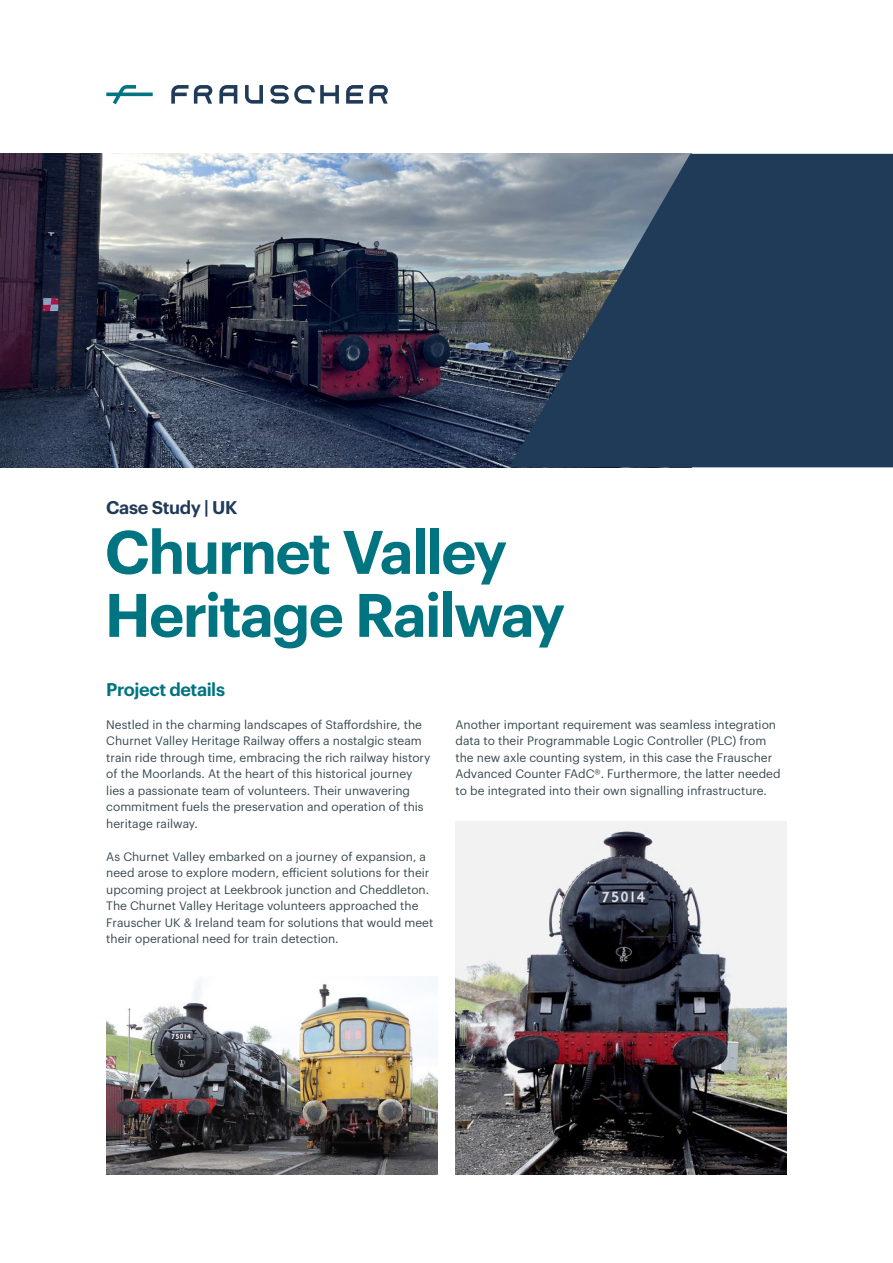
<style>
.page{position:relative;width:893px;height:1263px;background:#fff}
.page>*{position:absolute;margin:0;border:0;box-sizing:border-box;transform-origin:0 0}
.t1{font:600 60px/63px "Graphik LCG";letter-spacing:-.035em;color:#007480}
.t2{font:600 18px "Graphik LCG";letter-spacing:-.025em;color:#007480}
.t3{font:600 18px "Graphik LCG";letter-spacing:-.02em;color:#203b58}
.t4{font:12px/16.5px "Graphik LCG";color:#384a51}
</style>
<div class="page">
<svg style="left:346px;top:85px;width:17px;height:19px"></svg>
<svg style="left:245px;top:85px;width:18px;height:19px"></svg>
<svg style="left:219px;top:85px;width:18px;height:19px"></svg>
<svg style="left:270px;top:85px;width:69px;height:19px"></svg>
<svg style="left:369px;top:85px;width:19px;height:19px"></svg>
<svg style="left:171px;top:85px;width:41px;height:19px"></svg>
<svg style="left:106px;top:85px;width:47px;height:19px"></svg>
<img style="left:0;top:154px;width:509px;height:313px">
<svg style="left:509px;top:154px;width:384px;height:313px;background:#324961"></svg>
<img style="left:106px;top:976px;width:331px;height:198px">
<img style="left:455px;top:821px;width:332px;height:353px">
<h2 class="t3" style="left:106px;top:494px;width:133px">Case Study | UK</h2>
<h1 class="t1" style="left:105px;top:515px;width:462px">Churnet Valley<br>Heritage Railway</h1>
<h2 class="t2" style="left:106px;top:675px;width:120px">Project details</h2>
<p class="t4" style="left:106px;top:715px;width:326px">Nestled in the charming landscapes of Staffordshire, the Churnet Valley Heritage Railway offers a nostalgic steam train ride through time, embracing the rich railway history of the Moorlands. At the heart of this historical journey lies a passionate team of volunteers. Their unwavering commitment fuels the preservation and operation of this heritage railway.</p>
<p class="t4" style="left:106px;top:847px;width:329px">As Churnet Valley embarked on a journey of expansion, a need arose to explore modern, efficient solutions for their upcoming project at Leekbrook junction and Cheddleton.<br>The Churnet Valley Heritage volunteers approached the Frauscher UK &amp; Ireland team for solutions that would meet their operational need for train detection.</p>
<p class="t4" style="left:455px;top:715px;width:327px">Another important requirement was seamless integration data to their Programmable Logic Controller (PLC) from the new axle counting system, in this case the Frauscher Advanced Counter FAdC®. Furthermore, the latter needed to be integrated into their own signalling infrastructure.</p>
</div>
